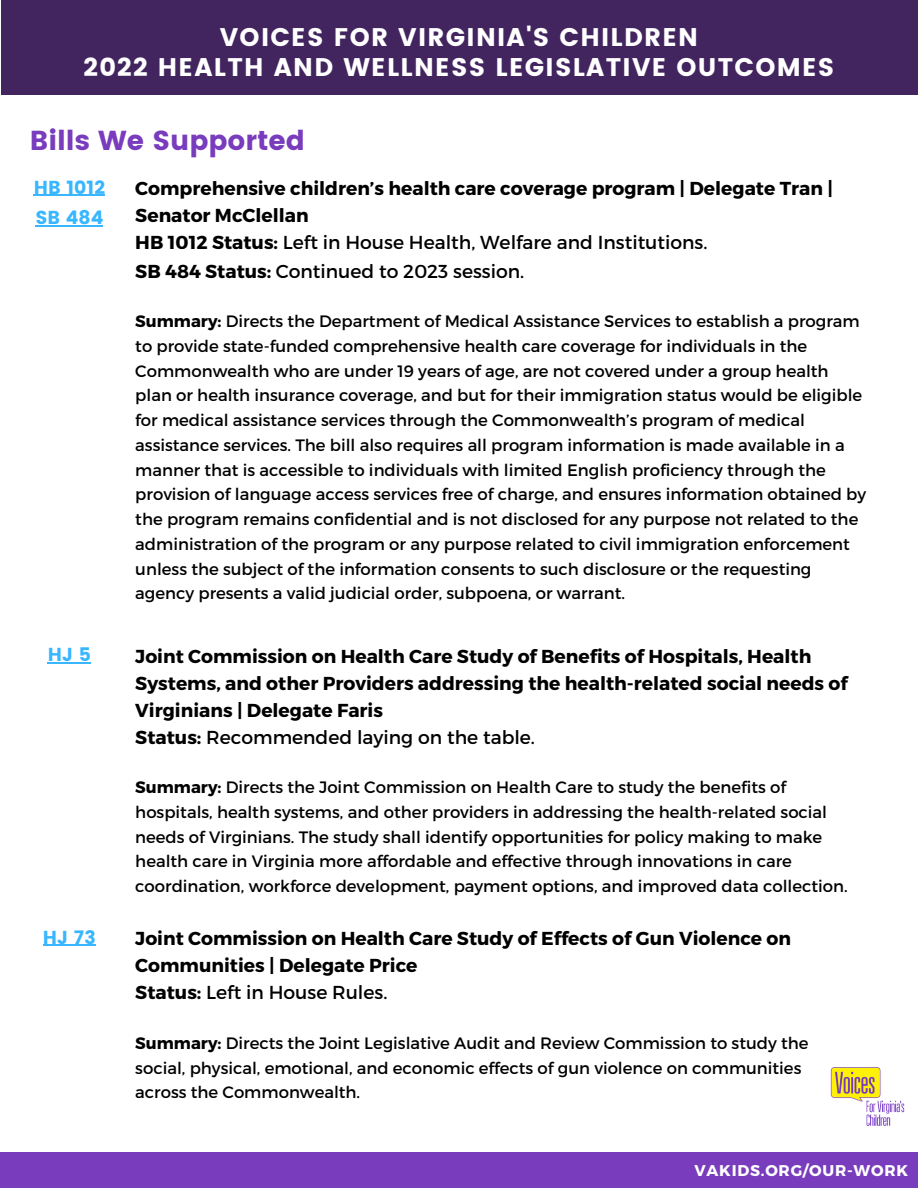
<style>
.page{position:relative;width:918px;height:1188px;background:#fff}
.page>*{position:absolute;margin:0;border:0;box-sizing:border-box;transform-origin:0 0}
.t1{font:27.45px "Poppins";color:#783cbd}
.t2{font:25.5px/30.3px "Poppins";letter-spacing:.05em;color:#fff;text-align:center}
.t3{font:700 18.75px/27px "Montserrat";color:#000}
.t4{font:18.75px/30.3px "Poppins";color:#38b6ff}
.t5{font:16.5px/24.8px "Montserrat";color:#000}
.t6{font:700 15.6px "Montserrat";letter-spacing:.05em;color:#fff}
.s1{font-weight:400}
.s2{font-weight:700}
</style>
<div class="page">
<div style="left:1px;top:0;width:917px;height:94px;background:#42245f"></div>
<img style="left:830px;top:1067px;width:75px;height:59px">
<div style="left:0;top:1152px;width:918px;height:36px;background:#783cbd"></div>
<hr style="left:34px;top:195px;width:71px;height:1px;background:#38b6ff">
<hr style="left:36px;top:225px;width:67px;height:1px;background:#38b6ff">
<hr style="left:48px;top:662px;width:43px;height:1px;background:#38b6ff">
<hr style="left:43px;top:945px;width:53px;height:1px;background:#38b6ff">
<h2 class="t2" style="left:84px;top:22px;width:752px">VOICES FOR VIRGINIA'S CHILDREN<br>2022 HEALTH AND WELLNESS LEGISLATIVE OUTCOMES</h2>
<h1 class="t1" style="left:30px;top:125px;width:277px">Bills We Supported</h1>
<p class="t3" style="left:135px;top:174px;width:699px">Comprehensive children’s health care coverage program | Delegate Tran | Senator McClellan<br>HB 1012 Status: <span class="s1">Left in House Health, Welfare and Institutions.<br></span>SB 484 Status: <span class="s1">Continued to 2023 session.</span></p>
<p class="t5" style="left:135px;top:308px;width:732px"><span class="s2">Summary:</span> Directs the Department of Medical Assistance Services to establish a program to provide state-funded comprehensive health care coverage for individuals in the Commonwealth who are under 19 years of age, are not covered under a group health plan or health insurance coverage, and but for their immigration status would be eligible for medical assistance services through the Commonwealth’s program of medical assistance services. The bill also requires all program information is made available in a manner that is accessible to individuals with limited English proficiency through the provision of language access services free of charge, and ensures information obtained by the program remains confidential and is not disclosed for any purpose not related to the administration of the program or any purpose related to civil immigration enforcement unless the subject of the information consents to such disclosure or the requesting agency presents a valid judicial order, subpoena, or warrant.</p>
<p class="t4" style="left:34px;top:172px;width:73px">HB 1012<br>SB 484</p>
<p class="t4" style="left:48px;top:639px;width:45px">HJ 5</p>
<p class="t3" style="left:135px;top:641px;width:714px">Joint Commission on Health Care Study of Benefits of Hospitals, Health Systems, and other Providers addressing the health-related social needs of Virginians | Delegate Faris<br>Status: <span class="s1">Recommended laying on the table.</span></p>
<p class="t5" style="left:135px;top:774px;width:714px"><span class="s2">Summary:</span> Directs the Joint Commission on Health Care to study the benefits of hospitals, health systems, and other providers in addressing the health-related social needs of Virginians. The study shall identify opportunities for policy making to make health care in Virginia more affordable and effective through innovations in care coordination, workforce development, payment options, and improved data collection.</p>
<p class="t4" style="left:43px;top:922px;width:54px">HJ 73</p>
<p class="t3" style="left:135px;top:924px;width:657px">Joint Commission on Health Care Study of Effects of Gun Violence on<br>Communities | Delegate Price<br>Status: <span class="s1">Left in House Rules.</span></p>
<p class="t5" style="left:135px;top:1030px;width:675px"><span class="s2">Summary:</span> Directs the Joint Legislative Audit and Review Commission to study the social, physical, emotional, and economic effects of gun violence on communities across the Commonwealth.</p>
<p class="t6" style="left:694px;top:1160px;width:215px">VAKIDS.ORG/OUR-WORK</p>
</div>
